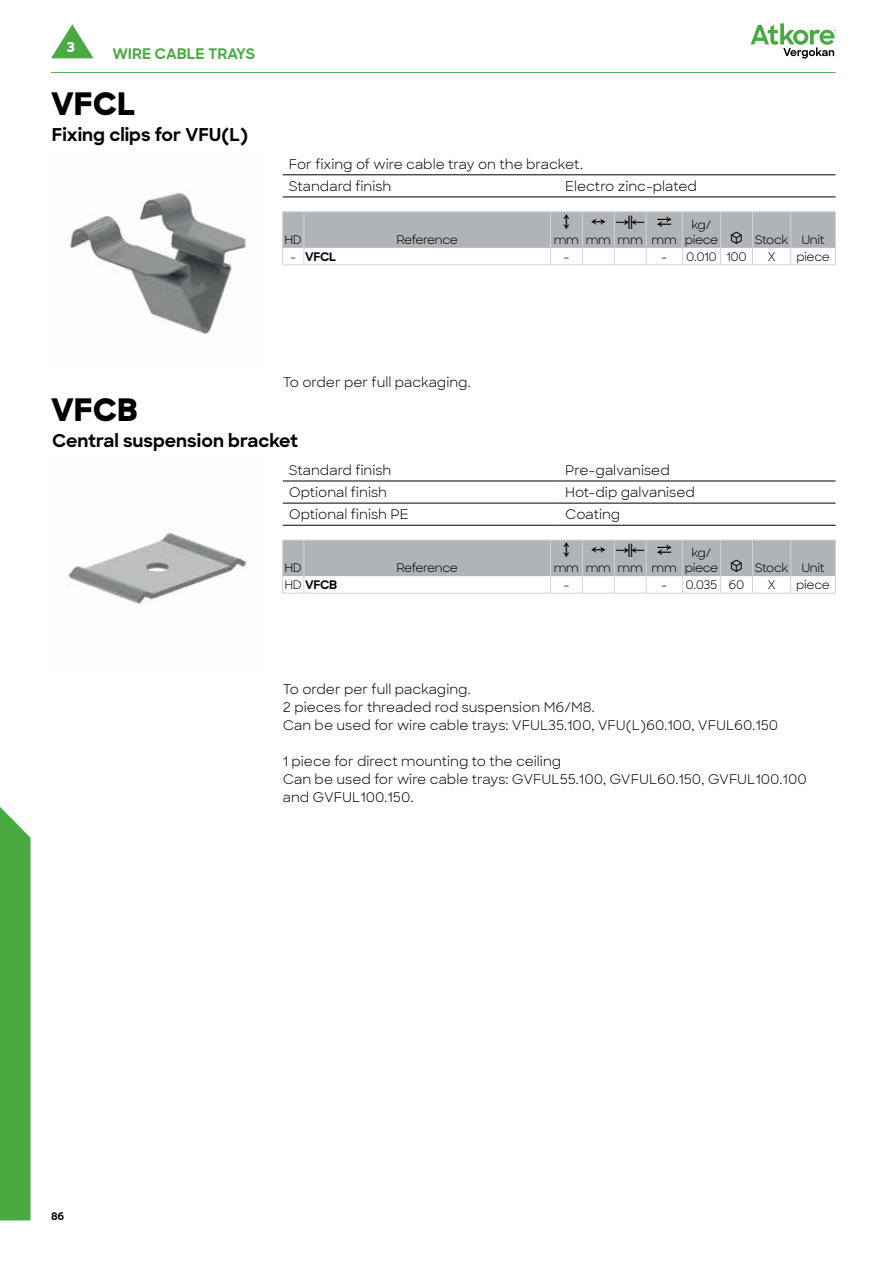
<style>
.page{position:relative;width:893px;height:1263px;background:#fff}
.page>*{position:absolute;margin:0;border:0;box-sizing:border-box;transform-origin:0 0}
.t1{font:800 31.5px "Sharp Sans";color:#000}
.t2{font:700 18px "Sharp Sans";color:#000}
.t3{font:700 14.85px "Sharp Sans";color:#49aa42}
.t4{font:800 13.8px "Sharp Sans";color:#fff}
.t5{font:13.5px/18px "Sharp Sans";color:#000}
.t6{font:12px/14.4px "Sharp Sans";letter-spacing:-.03em;color:#000}
.t7{font:700 12px "Sharp Sans";letter-spacing:-.03em;color:#000}
.t8{font:700 10.65px "Sharp Sans";color:#000}
.s1{font-weight:400}
</style>
<div class="page">
<hr style="left:51px;top:72px;width:784px;height:1px;background:#49aa42">
<svg style="left:750px;top:23px;width:86px;height:36px"></svg>
<div style="left:0;top:807px;width:31px;height:413px;background:#49aa42"></div>
<svg style="left:51px;top:24px;width:43px;height:34px"></svg>
<img style="left:70px;top:192px;width:176px;height:142px">
<hr style="left:283px;top:175px;width:276px;height:1px;background:#000">
<hr style="left:559px;top:175px;width:277px;height:1px;background:#000">
<hr style="left:283px;top:197px;width:276px;height:1px;background:#000">
<hr style="left:559px;top:197px;width:277px;height:1px;background:#000">
<img style="left:68px;top:532px;width:181px;height:74px">
<hr style="left:283px;top:481px;width:276px;height:1px;background:#000">
<hr style="left:559px;top:481px;width:277px;height:1px;background:#000">
<hr style="left:283px;top:503px;width:276px;height:1px;background:#000">
<hr style="left:559px;top:503px;width:277px;height:1px;background:#000">
<hr style="left:283px;top:525px;width:276px;height:1px;background:#000">
<hr style="left:559px;top:525px;width:277px;height:1px;background:#000">
<svg style="left:282px;top:211px;width:554px;height:55px"></svg>
<svg style="left:282px;top:540px;width:554px;height:54px"></svg>
<p class="t4" style="left:67px;top:37px;width:10px">3</p>
<h1 class="t1" style="left:51px;top:80px;width:86px">VFCL</h1>
<h2 class="t2" style="left:52px;top:121px;width:198px">Fixing clips for VFU(L)</h2>
<p class="t3" style="left:112px;top:42px;width:144px">WIRE CABLE TRAYS</p>
<p class="t5" style="left:289px;top:152px;width:296px;line-height:22.2px">For fixing of wire cable tray on the bracket.<br>Standard finish</p>
<p class="t5" style="left:565px;top:176px;width:133px">Electro zinc-plated</p>
<p class="t6" style="left:284px;top:231px;width:19px">HD</p>
<p class="t6" style="left:396px;top:231px;width:63px">Reference</p>
<p class="t6" style="left:554px;top:231px;width:125px">mm mm mm mm</p>
<p class="t6" style="left:685px;top:217px;width:141px;text-indent:7px">kg/<br>piece ◆ Stock Unit</p>
<p class="t7" style="left:290px;top:248px;width:47px"><span class="s1">-</span> VFCL</p>
<p class="t6" style="left:563px;top:249px;width:8px">-</p>
<p class="t6" style="left:661px;top:249px;width:87px">- 0.010 100</p>
<p class="t6" style="left:768px;top:249px;width:9px">X</p>
<p class="t6" style="left:796px;top:249px;width:35px">piece</p>
<p class="t5" style="left:283px;top:373px;width:189px">To order per full packaging.</p>
<h1 class="t1" style="left:51px;top:386px;width:88px">VFCB</h1>
<h2 class="t2" style="left:52px;top:427px;width:248px">Central suspension bracket</h2>
<p class="t5" style="left:289px;top:460px;width:104px">Standard finish</p>
<p class="t5" style="left:565px;top:460px;width:106px">Pre-galvanised</p>
<p class="t5" style="left:289px;top:483px;width:100px">Optional finish</p>
<p class="t5" style="left:565px;top:483px;width:131px">Hot-dip galvanised</p>
<p class="t5" style="left:289px;top:505px;width:121px">Optional finish PE</p>
<p class="t5" style="left:565px;top:505px;width:57px">Coating</p>
<p class="t6" style="left:284px;top:560px;width:19px">HD</p>
<p class="t6" style="left:396px;top:560px;width:63px">Reference</p>
<p class="t6" style="left:554px;top:560px;width:125px">mm mm mm mm</p>
<p class="t6" style="left:685px;top:545px;width:141px;text-indent:7px">kg/<br>piece ◆ Stock Unit</p>
<p class="t7" style="left:284px;top:576px;width:53px"><span class="s1">HD</span> VFCB</p>
<p class="t6" style="left:563px;top:577px;width:8px">-</p>
<p class="t6" style="left:661px;top:577px;width:85px">- 0.035 60</p>
<p class="t6" style="left:768px;top:577px;width:9px">X</p>
<p class="t6" style="left:796px;top:577px;width:35px">piece</p>
<p class="t8" style="left:51px;top:1209px;width:15px">86</p>
<p class="t5" style="left:283px;top:679px;width:497px">To order per full packaging.<br>2 pieces for threaded rod suspension M6/M8.<br>Can be used for wire cable trays: VFUL35.100, VFU(L)60.100, VFUL60.150</p>
<p class="t5" style="left:283px;top:751px;width:525px">1 piece for direct mounting to the ceiling<br>Can be used for wire cable trays: GVFUL55.100, GVFUL60.150, GVFUL100.100 and GVFUL100.150.</p>
</div>
